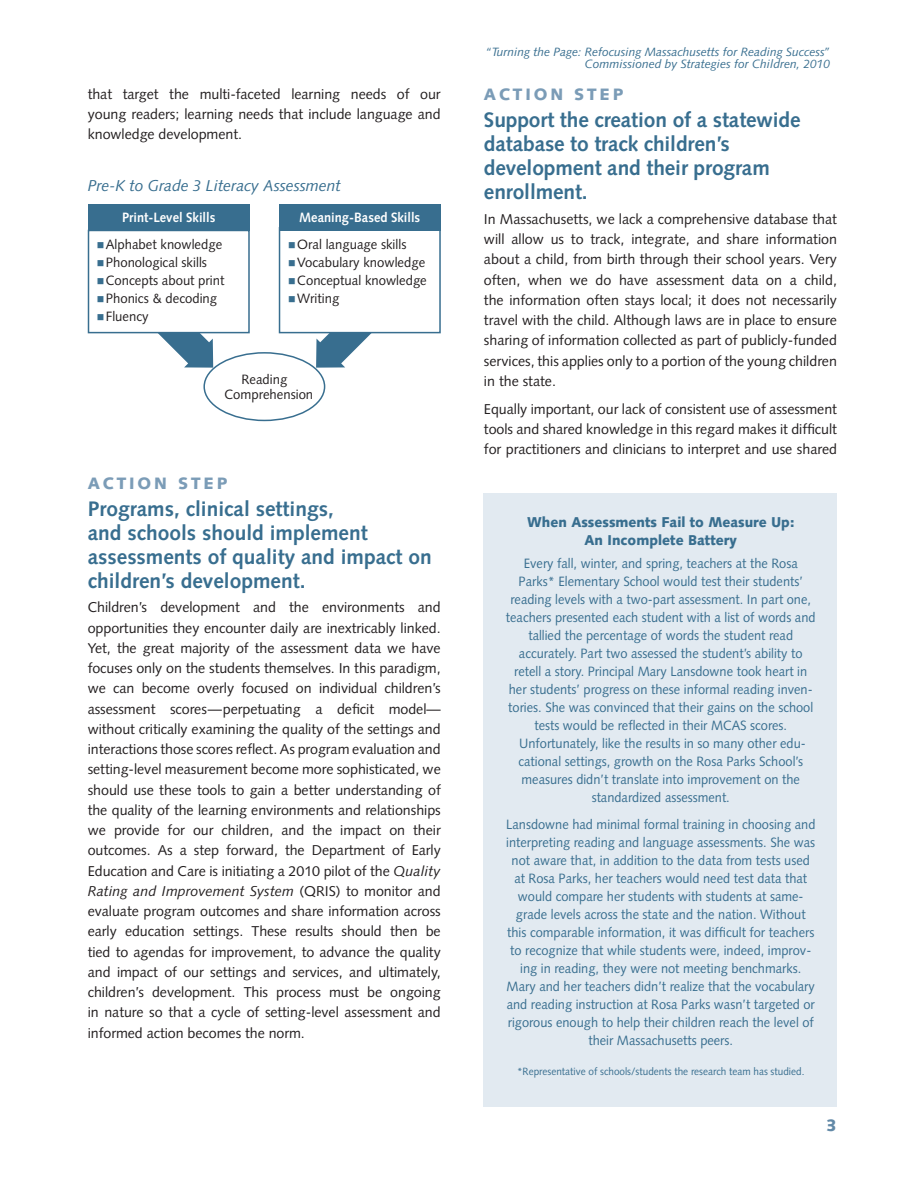
<style>
.page{position:relative;width:918px;height:1188px;background:#fff}
.page>*{position:absolute;margin:0;border:0;box-sizing:border-box;transform-origin:0 0}
.Heading_2_Action{font:700 21px/24px "Syntax";color:#386e8f}
.Heading__Action_Step{font:900 16.5px "Syntax";letter-spacing:.175em;color:#7b9cb7}
.t1{font:900 16.5px "Syntax";color:#6289a7}
.Figure_Heading{font:italic 15.75px "Syntax";letter-spacing:-.005em;color:#386e8f}
.Body{font:14.25px/20.2px "Syntax";letter-spacing:-.005em;color:#231f20;text-align:justify}
.Vign_title{font:900 14.25px/18px "Syntax";color:#386e8f;text-align:center;scale:.95 1}
.Vign_Body{font:13.5px/18px "Syntax";color:#386e8f;text-align:center;scale:.95 1}
.Box_Bullets{font:13.5px/14.7px "Syntax";color:#231f20}
.Box_Text{font:700 13.5px "Syntax";color:#fff;scale:.95 1}
.t2{font:italic 12px/12px "Syntax";color:#386e8f;text-align:right}
.Vign_Body-2{font:10.5px "Syntax";color:#386e8f;scale:.95 1}
.s1{color:#386e8f}
.s2{font-style:italic}
</style>
<div class="page">
<svg style="left:316px;top:333px;width:70px;height:35px"></svg>
<div style="left:203px;top:352px;width:122px;height:69px;border:2px solid #386e8f;border-radius:50%"></div>
<svg style="left:143px;top:333px;width:70px;height:35px"></svg>
<div style="left:88px;top:230px;width:162px;height:103px;background:#fff;border:2px solid #386e8f"></div>
<div style="left:88px;top:204px;width:162px;height:27px;background:#386e8f"></div>
<div style="left:279px;top:227px;width:162px;height:106px;background:#fff;border:2px solid #386e8f"></div>
<div style="left:279px;top:204px;width:162px;height:27px;background:#386e8f"></div>
<div style="left:484px;top:493px;width:353px;height:614px;background:#e2eaf1"></div>
<p class="Body" style="left:88px;top:84px;width:354px">that target the multi-faceted learning needs of our young readers; learning needs that include language and knowledge development.</p>
<p class="Figure_Heading" style="left:88px;top:176px;width:255px">Pre-K to Grade 3 Literacy Assessment</p>
<p class="Box_Text" style="left:122px;top:210px;width:100px">Print-Level Skills</p>
<p class="Box_Bullets" style="left:97px;top:237px;width:127px"><span class="s1">■</span>Alphabet knowledge</p>
<p class="Box_Bullets" style="left:97px;top:255px;width:112px"><span class="s1">■</span>Phonological skills</p>
<p class="Box_Bullets" style="left:97px;top:273px;width:129px"><span class="s1">■</span>Concepts about print</p>
<p class="Box_Bullets" style="left:97px;top:291px;width:122px"><span class="s1">■</span>Phonics &amp; decoding</p>
<p class="Box_Bullets" style="left:97px;top:309px;width:53px"><span class="s1">■</span>Fluency</p>
<p class="Box_Text" style="left:299px;top:210px;width:129px">Meaning-Based Skills</p>
<p class="Box_Bullets" style="left:288px;top:237px;width:120px"><span class="s1">■</span>Oral language skills</p>
<p class="Box_Bullets" style="left:288px;top:255px;width:138px"><span class="s1">■</span>Vocabulary knowledge</p>
<p class="Box_Bullets" style="left:288px;top:273px;width:140px"><span class="s1">■</span>Conceptual knowledge</p>
<p class="Box_Bullets" style="left:288px;top:291px;width:52px"><span class="s1">■</span>Writing</p>
<p class="Box_Bullets" style="left:225px;top:372px;width:90px;text-indent:17px">Reading<br>Comprehension</p>
<p class="Heading__Action_Step" style="left:88px;top:473px;width:141px">ACTION STEP</p>
<p class="Heading_2_Action" style="left:88px;top:496px;width:346px">Programs, clinical settings,<br>and schools should implement assessments of quality and impact on children’s development.</p>
<p class="Body" style="left:88px;top:597px;width:355px">Children’s development and the environments and opportunities they encounter daily are inextricably linked.<br>Yet, the great majority of the assessment data we have focuses only on the students themselves. In this paradigm, we can become overly focused on individual children’s assessment scores—perpetuating a deficit model— without critically examining the quality of the settings and interactions those scores reflect. As program evaluation and setting-level measurement become more sophisticated, we should use these tools to gain a better understanding of the quality of the learning environments and relationships we provide for our children, and the impact on their outcomes. As a step forward, the Department of Early Education and Care is initiating a 2010 pilot of the <span class="s2">Quality Rating and Improvement System</span> (QRIS) to monitor and evaluate program outcomes and share information across early education settings. These results should then be tied to agendas for improvement, to advance the quality and impact of our settings and services, and ultimately, children’s development. This process must be ongoing in nature so that a cycle of setting-level assessment and informed action becomes the norm.</p>
<p class="t2" style="left:485px;top:45px;width:347px">“Turning the Page: Refocusing Massachusetts for Reading Success”<br>Commissioned by Strategies for Children, 2010</p>
<p class="Heading__Action_Step" style="left:484px;top:85px;width:141px">ACTION STEP</p>
<p class="Heading_2_Action" style="left:484px;top:108px;width:318px">Support the creation of a statewide database to track children’s development and their program enrollment.</p>
<p class="Body" style="left:484px;top:209px;width:355px">In Massachusetts, we lack a comprehensive database that will allow us to track, integrate, and share information about a child, from birth through their school years. Very often, when we do have assessment data on a child, the information often stays local; it does not necessarily travel with the child. Although laws are in place to ensure sharing of information collected as part of publicly-funded services, this applies only to a portion of the young children in the state.</p>
<p class="Body" style="left:484px;top:399px;width:355px">Equally important, our lack of consistent use of assessment tools and shared knowledge in this regard makes it difficult for practitioners and clinicians to interpret and use shared</p>
<p class="Vign_title" style="left:527px;top:514px;width:283px">When Assessments Fail to Measure Up:<br>An Incomplete Battery</p>
<p class="Vign_Body" style="left:506px;top:554px;width:328px">Every fall, winter, and spring, teachers at the Rosa Parks* Elementary School would test their students’ reading levels with a two-part assessment. In part one, teachers presented each student with a list of words and tallied the percentage of words the student read accurately. Part two assessed the student’s ability to retell a story. Principal Mary Lansdowne took heart in her students’ progress on these informal reading inven&shy;tories. She was convinced that their gains on the school tests would be refl ected in their MCAS scores.<br>Unfortunately, like the results in so many other edu&shy;cational settings, growth on the Rosa Parks School’s measures didn’t translate into improvement on the standardized assessment.</p>
<p class="Vign_Body" style="left:506px;top:815px;width:327px">Lansdowne had minimal formal training in choosing and interpreting reading and language assessments. She was not aware that, in addition to the data from tests used at Rosa Parks, her teachers would need test data that would compare her students with students at same&shy;grade levels across the state and the nation. Without this comparable information, it was difficult for teachers to recognize that while students were, indeed, improv&shy;ing in reading, they were not meeting benchmarks.<br>Mary and her teachers didn’t realize that the vocabulary and reading instruction at Rosa Parks wasn’t targeted or rigorous enough to help their children reach the level of their Massachusetts peers.</p>
<p class="Vign_Body-2" style="left:517px;top:1065px;width:304px">*Representative of schools/students the research team has studied.</p>
<p class="t1" style="left:826px;top:1115px;width:12px">3</p>
</div>
